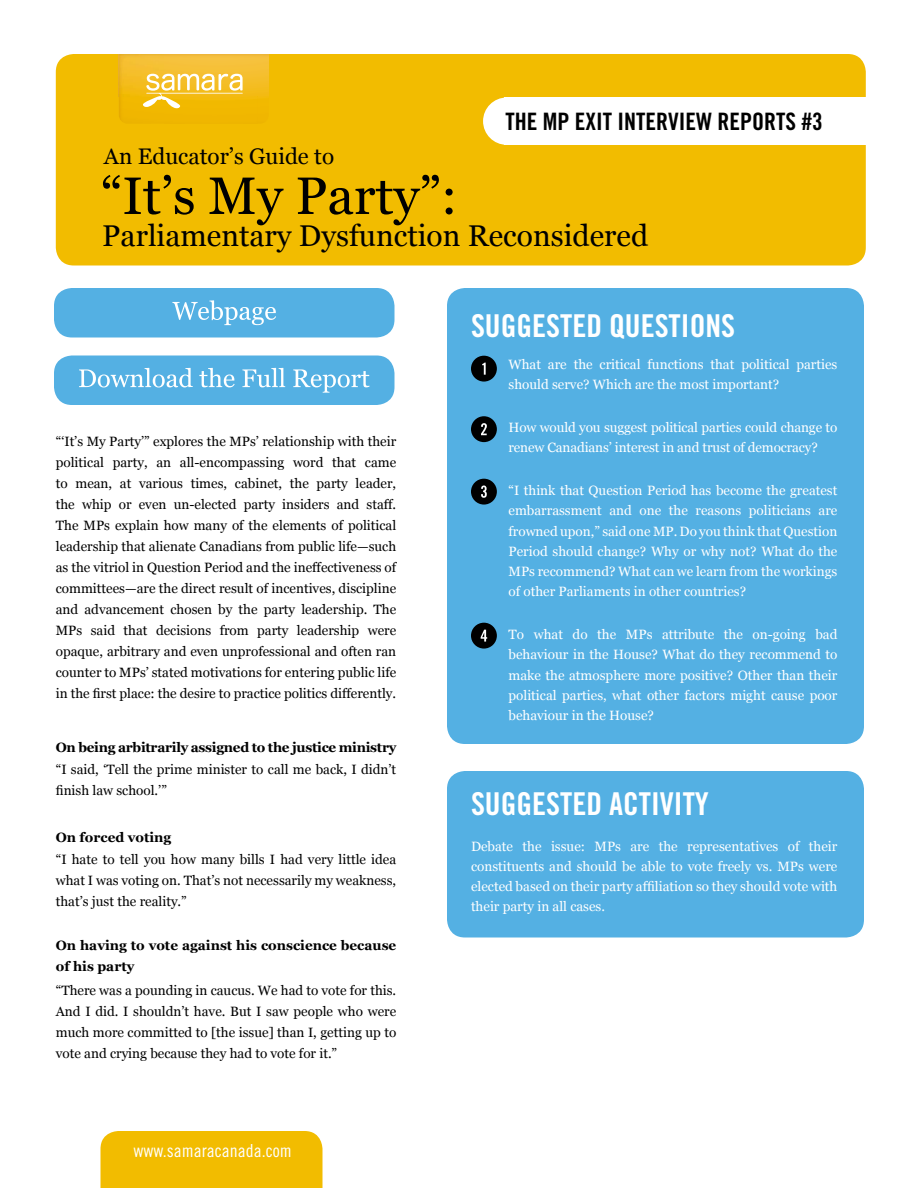
<style>
.page{position:relative;width:918px;height:1188px;background:#fff}
.page>*{position:absolute;margin:0;border:0;box-sizing:border-box;transform-origin:0 0}
.t1{font:52.5px "Georgia";color:#000}
.t2{font:31.5px "Trade Gothic Bold Cond Twenty";color:#fff}
.t3{font:30px "Georgia";color:#000}
.t4{font:24px "Trade Gothic Bold Cond Twenty";color:#000}
.t5{font:22.5px "Georgia";color:#000}
.t6{font:18px "Trade Gothic Cond Eighteen";color:#fff}
.t7{font:13.5px/21px "Georgia";color:#000;text-align:justify}
.t8{font:13.5px/20.2px "Georgia";color:#fff;text-align:justify}
.t9{font:700 13.5px/21px "Georgia";color:#000}
.t10{font:700 13.5px "Georgia";letter-spacing:-.02em;color:#000}
</style>
<div class="page">
<div style="left:447px;top:288px;width:417px;height:456px;background:#54b0e3;border-radius:18px"></div>
<div style="left:56px;top:54px;width:810px;height:212px;background:#f2bc00;border-radius:18px"></div>
<img style="left:119px;top:54px;width:150px;height:68px">
<svg style="left:143px;top:74px;width:100px;height:35px"></svg>
<div style="left:504px;top:98px;width:365px;height:47px;background:#fff"></div>
<div style="left:483px;top:97px;width:47px;height:48px;background:#fff;border-radius:50%"></div>
<div style="left:100px;top:1131px;width:222px;height:57px;background:#f2bc00"></div>
<div style="left:471px;top:416px;width:26px;height:26px;background:#000;border-radius:50%"></div>
<svg style="left:481px;top:423px;width:6px;height:12px"></svg>
<div style="left:471px;top:479px;width:26px;height:26px;background:#000;border-radius:50%"></div>
<svg style="left:481px;top:486px;width:6px;height:12px"></svg>
<div style="left:471px;top:623px;width:26px;height:26px;background:#000;border-radius:50%"></div>
<svg style="left:481px;top:630px;width:6px;height:12px"></svg>
<div style="left:471px;top:356px;width:26px;height:26px;background:#000;border-radius:50%"></div>
<svg style="left:482px;top:363px;width:4px;height:12px"></svg>
<div style="left:54px;top:288px;width:340px;height:50px;background:#54b0e3;border-radius:18px"></div>
<svg style="left:172px;top:300px;width:104px;height:25px"></svg>
<div style="left:54px;top:356px;width:340px;height:49px;background:#54b0e3;border-radius:18px"></div>
<svg style="left:79px;top:368px;width:290px;height:25px"></svg>
<div style="left:447px;top:771px;width:417px;height:167px;background:#54b0e3;border-radius:18px"></div>
<h3 class="t5" style="left:104px;top:143px;width:232px">An Educator’s Guide to</h3>
<h3 class="t4" style="left:506px;top:107px;width:319px">THE MP EXIT INTERVIEW REPORTS #3</h3>
<h1 class="t1" style="left:101px;top:164px;width:358px">“It’s My Party”:</h1>
<h3 class="t3" style="left:102px;top:218px;width:547px">Parliamentary Dysfunction Reconsidered</h3>
<p class="t7" style="left:56px;top:431px;width:342px">“‘It’s My Party’” explores the MPs’ relationship with their political party, an all-encompassing word that came to mean, at various times, cabinet, the party leader, the whip or even un-elected party insiders and staff.<br>The MPs explain how many of the elements of political leadership that alienate Canadians from public life—such as the vitriol in Question Period and the ineffectiveness of committees—are the direct result of incentives, discipline and advancement chosen by the party leadership. The MPs said that decisions from party leadership were opaque, arbitrary and even unprofessional and often ran counter to MPs’ stated motivations for entering public life in the first place: the desire to practice politics differently.</p>
<p class="t10" style="left:56px;top:738px;width:342px">On being arbitrarily assigned to the justice ministry</p>
<p class="t7" style="left:56px;top:759px;width:342px">“I said, ‘Tell the prime minister to call me back, I didn’t finish law school.’”</p>
<p class="t9" style="left:56px;top:826px;width:117px">On forced voting</p>
<p class="t7" style="left:56px;top:849px;width:342px">“I hate to tell you how many bills I had very little idea what I was voting on. That’s not necessarily my weakness, that’s just the reality.”</p>
<p class="t9" style="left:56px;top:934px;width:342px">On having to vote against his conscience because of his party</p>
<p class="t7" style="left:56px;top:980px;width:342px">“There was a pounding in caucus. We had to vote for this.<br>And I did. I shouldn’t have. But I saw people who were much more committed to [the issue] than I, getting up to vote and crying because they had to vote for it.”</p>
<h3 class="t6" style="left:134px;top:1139px;width:160px">www.samaracanada.com</h3>
<h2 class="t2" style="left:471px;top:307px;width:266px">SUGGESTED QUESTIONS</h2>
<p class="t8" style="left:509px;top:355px;width:330px">What are the critical functions that political parties should serve? Which are the most important?</p>
<p class="t8" style="left:509px;top:418px;width:330px">How would you suggest political parties could change to renew Canadians’ interest in and trust of democracy?</p>
<p class="t8" style="left:509px;top:481px;width:330px">“I think that Question Period has become the greatest embarrassment and one the reasons politicians are frowned upon,” said one MP. Do you think that Question Period should change? Why or why not? What do the MPs recommend? What can we learn from the workings of other Parliaments in other countries?</p>
<p class="t8" style="left:509px;top:625px;width:330px">To what do the MPs attribute the on-going bad behaviour in the House? What do they recommend to make the atmosphere more positive? Other than their political parties, what other factors might cause poor behaviour in the House?</p>
<h2 class="t2" style="left:471px;top:784px;width:239px">SUGGESTED ACTIVITY</h2>
<p class="t8" style="left:471px;top:836px;width:368px">Debate the issue: MPs are the representatives of their constituents and should be able to vote freely vs. MPs were elected based on their party affiliation so they should vote with their party in all cases.</p>
</div>
